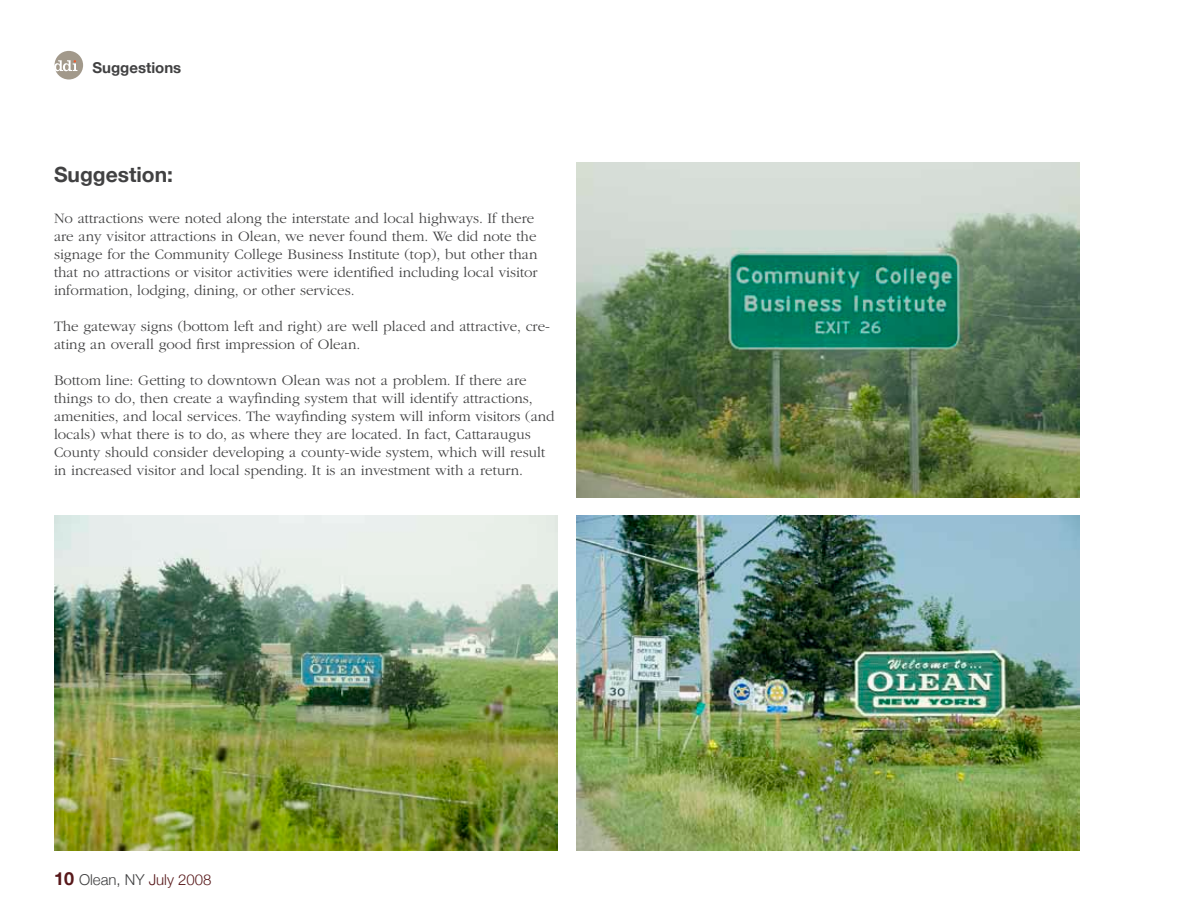
<style>
.page{position:relative;width:1188px;height:918px;background:#fff}
.page>*{position:absolute;margin:0;border:0;box-sizing:border-box;transform-origin:0 0}
.t1{font:700 21px "Helvetica Neue";color:#414142}
.t2{font:300 15px/18px "ITC Garamond Std";color:#414142}
.t3{font:300 15px "Helvetica Neue";color:#414142}
.t4{font:700 15px "Helvetica Neue";color:#414142}
.s1{font-weight:700;font-size:18px;color:#57181a}
.s2{color:#57181a}
</style>
<div class="page">
<div style="left:55px;top:51px;width:28px;height:29px;background:#a2998b;border-radius:50%"></div>
<svg style="left:54px;top:60px;width:23px;height:11px"></svg>
<img style="left:576px;top:515px;width:504px;height:335px">
<img style="left:576px;top:162px;width:504px;height:335px">
<img style="left:54px;top:515px;width:504px;height:335px">
<p class="t4" style="left:92px;top:59px;width:90px">Suggestions</p>
<h1 class="t1" style="left:54px;top:162px;width:121px">Suggestion:</h1>
<p class="t2" style="left:54px;top:209px;width:485px">No attractions were noted along the interstate and local highways. If there are any visitor attractions in Olean, we never found them. We did note the signage for the Community College Business Institute (top), but other than that no attractions or visitor activities were identified including local visitor information, lodging, dining, or other services.</p>
<p class="t2" style="left:54px;top:317px;width:497px">The gateway signs (bottom left and right) are well placed and attractive, cre&shy;ating an overall good first impression of Olean.</p>
<p class="t2" style="left:54px;top:371px;width:502px">Bottom line: Getting to downtown Olean was not a problem. If there are things to do, then create a wayfinding system that will identify attractions, amenities, and local services. The wayfinding system will inform visitors (and locals) what there is to do, as where they are located. In fact, Cattaraugus County should consider developing a county-wide system, which will result in increased visitor and local spending. It is an investment with a return.</p>
<p class="t3" style="left:54px;top:871px;width:159px"><span class="s1">10</span> Olean, NY <span class="s2">July 2008</span></p>
</div>
